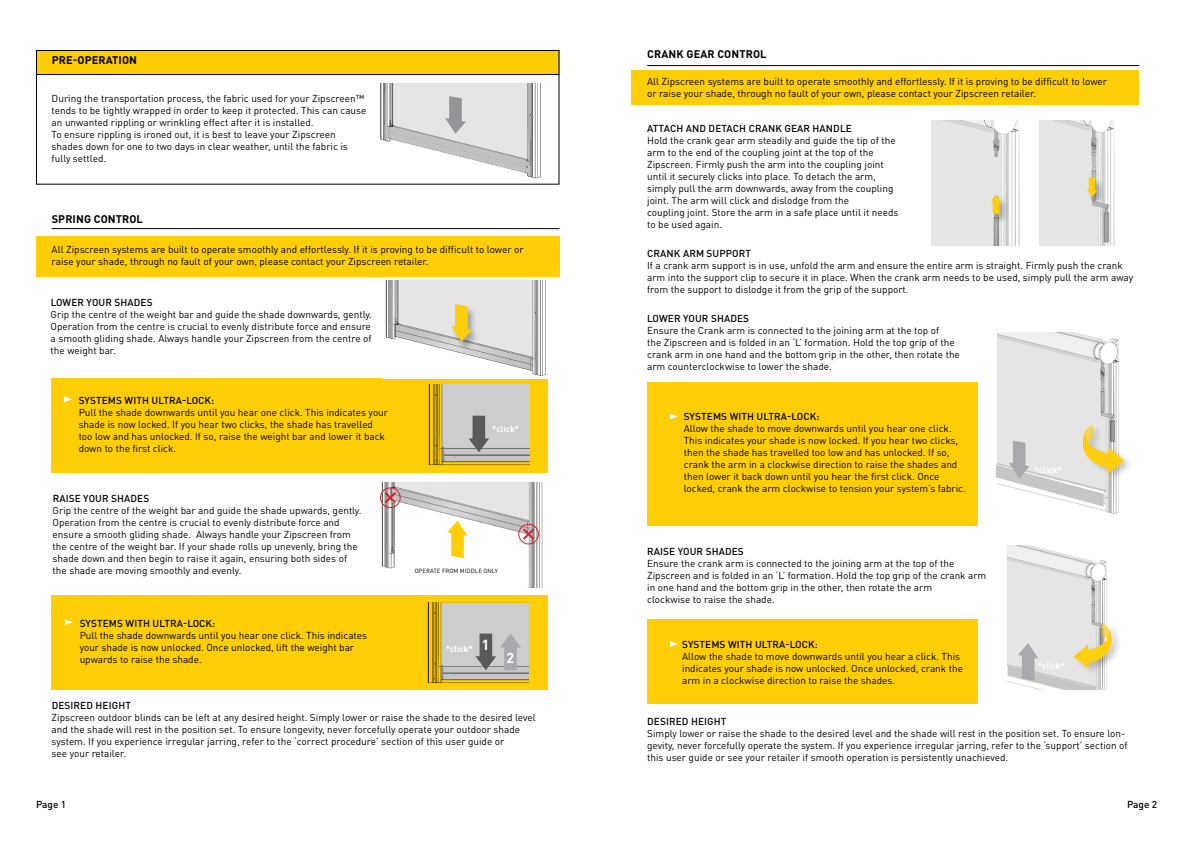
<style>
.page{position:relative;width:1191px;height:842px;background:#fff}
.page>*{position:absolute;margin:0;border:0;box-sizing:border-box;transform-origin:0 0}
.t1{font:700 14.5px "DINOT";color:#fff}
.t2{font:700 14.3px "DINOT";color:#fff}
.t3{font:700 11px "DINOT";letter-spacing:.01em;color:#000}
.t4{font:10px/12px "DINOT";color:#000}
.t5{font:500 10px "DINOT";letter-spacing:.01em;color:#000}
.t6{font:700 8.8px "DINOT";color:#fff}
.t7{font:6px "DINOT";letter-spacing:.01em;color:#000}
</style>
<div class="page">
<div style="left:36px;top:50px;width:523px;height:24px;background:#ffcd03"></div>
<div style="left:36px;top:50px;width:523px;height:25px;border:1px solid #000"></div>
<div style="left:647px;top:382px;width:489px;height:144px;background:#ffce06"></div>
<div style="left:52px;top:379px;width:496px;height:94px;background:#ffce06"></div>
<div style="left:52px;top:595px;width:496px;height:94px;background:#ffce06"></div>
<div style="left:647px;top:619px;width:489px;height:84px;background:#ffce06"></div>
<div style="left:978px;top:363px;width:163px;height:172px;background:#fff"></div>
<div style="left:978px;top:547px;width:163px;height:171px;background:#fff"></div>
<hr style="left:647px;top:65px;width:492px;height:1px;background:#000">
<hr style="left:52px;top:228px;width:507px;height:1px;background:#000">
<div style="left:36px;top:236px;width:523px;height:41px;background:#ffce06"></div>
<div style="left:631px;top:70px;width:508px;height:34px;background:#ffce06"></div>
<img style="left:380px;top:83px;width:161px;height:96px">
<img style="left:385px;top:280px;width:161px;height:96px">
<img style="left:381px;top:482px;width:162px;height:106px">
<img style="left:422px;top:603px;width:107px;height:87px">
<img style="left:997px;top:332px;width:122px;height:182px">
<img style="left:1007px;top:545px;width:100px;height:78px">
<img style="left:1039px;top:120px;width:76px;height:125px">
<img style="left:931px;top:120px;width:89px;height:125px">
<div style="left:450px;top:304px;width:31px;height:48px;background:#000;opacity:.3"></div>
<svg style="left:451px;top:304px;width:21px;height:38px"></svg>
<img style="left:423px;top:385px;width:107px;height:98px">
<svg style="left:389px;top:95px;width:139px;height:78px"></svg>
<svg style="left:447px;top:520px;width:21px;height:38px"></svg>
<svg style="left:468px;top:416px;width:21px;height:36px"></svg>
<svg style="left:475px;top:634px;width:46px;height:36px;background:#a3a4a5"></svg>
<div style="left:1082px;top:423px;width:51px;height:58px;background:#000;opacity:.2"></div>
<div style="left:1074px;top:622px;width:48px;height:54px;background:#000;opacity:.2"></div>
<svg style="left:995px;top:425px;width:129px;height:82px"></svg>
<svg style="left:1007px;top:623px;width:104px;height:67px;background:#dfdbcc"></svg>
<div style="left:1085px;top:177px;width:21px;height:30px;background:#000;opacity:.3"></div>
<svg style="left:1086px;top:177px;width:11px;height:20px"></svg>
<div style="left:989px;top:195px;width:21px;height:29px;background:#000;opacity:.3"></div>
<svg style="left:990px;top:195px;width:11px;height:19px"></svg>
<svg style="left:64px;top:396px;width:8px;height:6px"></svg>
<svg style="left:65px;top:619px;width:8px;height:6px"></svg>
<svg style="left:670px;top:413px;width:7px;height:6px"></svg>
<svg style="left:670px;top:641px;width:7px;height:6px"></svg>
<svg style="left:521px;top:527px;width:15px;height:14px"></svg>
<div style="left:518px;top:524px;width:21px;height:20px;border:1px solid #d2232a;border-radius:50%"></div>
<svg style="left:383px;top:490px;width:14px;height:15px"></svg>
<div style="left:380px;top:487px;width:21px;height:21px;border:1px solid #d2232a;border-radius:50%"></div>
<p class="t3" style="left:52px;top:53px;width:87px">PRE-OPERATION</p>
<p class="t4" style="left:52px;top:93px;width:316px">During the transportation process, the fabric used for your Zipscreen™ tends to be tightly wrapped in order to keep it protected. This can cause an unwanted rippling or wrinkling effect after it is installed.<br>To ensure rippling is ironed out, it is best to leave your Zipscreen shades down for one to two days in clear weather, until the fabric is fully settled.</p>
<p class="t3" style="left:52px;top:212px;width:93px">SPRING CONTROL</p>
<p class="t4" style="left:52px;top:244px;width:473px">All Zipscreen systems are built to operate smoothly and effortlessly. If it is proving to be difficult to lower or raise your shade, through no fault of your own, please contact your Zipscreen retailer.</p>
<p class="t5" style="left:51px;top:296px;width:103px">LOWER YOUR SHADES</p>
<p class="t4" style="left:51px;top:308px;width:323px;text-align:justify">Grip the centre of the weight bar and guide the shade downwards, gently.<br>Operation from the centre is crucial to evenly distribute force and ensure a smooth gliding shade. Always handle your Zipscreen from the centre of the weight bar.</p>
<p class="t5" style="left:79px;top:394px;width:137px">SYSTEMS WITH ULTRA-LOCK:</p>
<p class="t4" style="left:79px;top:406px;width:311px">Pull the shade downwards until you hear one click. This indicates your shade is now locked. If you hear two clicks, the shade has travelled too low and has unlocked. If so, raise the weight bar and lower it back down to the first click.</p>
<p class="t5" style="left:53px;top:492px;width:98px">RAISE YOUR SHADES</p>
<p class="t4" style="left:53px;top:504px;width:310px">Grip the centre of the weight bar and guide the shade upwards, gently.<br>Operation from the centre is crucial to evenly distribute force and ensure a smooth gliding shade. Always handle your Zipscreen from the centre of the weight bar. If your shade rolls up unevenly, bring the shade down and then begin to raise it again, ensuring both sides of the shade are moving smoothly and evenly.</p>
<p class="t5" style="left:80px;top:617px;width:137px">SYSTEMS WITH ULTRA-LOCK:</p>
<p class="t4" style="left:80px;top:629px;width:289px">Pull the shade downwards until you hear one click. This indicates your shade is now unlocked. Once unlocked, lift the weight bar upwards to raise the shade.</p>
<p class="t6" style="left:492px;top:423px;width:29px">*click*</p>
<p class="t7" style="left:415px;top:567px;width:85px">OPERATE FROM MIDDLE ONLY</p>
<p class="t6" style="left:446px;top:643px;width:29px">*click*</p>
<h1 class="t1" style="left:481px;top:636px;width:10px">1</h1>
<h2 class="t2" style="left:506px;top:649px;width:9px">2</h2>
<p class="t5" style="left:52px;top:699px;width:81px">DESIRED HEIGHT</p>
<p class="t4" style="left:52px;top:711px;width:485px">Zipscreen outdoor blinds can be left at any desired height. Simply lower or raise the shade to the desired level and the shade will rest in the position set. To ensure longevity, never forcefully operate your outdoor shade system. If you experience irregular jarring, refer to the ‘correct procedure’ section of this user guide or<br>see your retailer.</p>
<p class="t3" style="left:647px;top:47px;width:121px">CRANK GEAR CONTROL</p>
<p class="t4" style="left:647px;top:75px;width:461px">All Zipscreen systems are built to operate smoothly and effortlessly. If it is proving to be difficult to lower or raise your shade, through no fault of your own, please contact your Zipscreen retailer.</p>
<p class="t5" style="left:647px;top:122px;width:206px">ATTACH AND DETACH CRANK GEAR HANDLE</p>
<p class="t4" style="left:647px;top:135px;width:253px">Hold the crank gear arm steadily and guide the tip of the arm to the end of the coupling joint at the top of the Zipscreen. Firmly push the arm into the coupling joint until it securely clicks into place. To detach the arm, simply pull the arm downwards, away from the coupling joint. The arm will click and dislodge from the<br>coupling joint. Store the arm in a safe place until it needs to be used again.</p>
<p class="t5" style="left:647px;top:247px;width:105px">CRANK ARM SUPPORT</p>
<p class="t4" style="left:647px;top:259px;width:487px">If a crank arm support is in use, unfold the arm and ensure the entire arm is straight. Firmly push the crank arm into the support clip to secure it in place. When the crank arm needs to be used, simply pull the arm away from the support to dislodge it from the grip of the support.</p>
<p class="t5" style="left:647px;top:312px;width:103px">LOWER YOUR SHADES</p>
<p class="t4" style="left:647px;top:324px;width:314px">Ensure the Crank arm is connected to the joining arm at the top of<br>the Zipscreen and is folded in an ‘L’ formation. Hold the top grip of the crank arm in one hand and the bottom grip in the other, then rotate the arm counterclockwise to lower the shade.</p>
<p class="t5" style="left:684px;top:410px;width:137px">SYSTEMS WITH ULTRA-LOCK:</p>
<p class="t4" style="left:684px;top:423px;width:283px">Allow the shade to move downwards until you hear one click.<br>This indicates your shade is now locked. If you hear two clicks, then the shade has travelled too low and has unlocked. If so, crank the arm in a clockwise direction to raise the shades and then lower it back down until you hear the first click. Once locked, crank the arm clockwise to tension your system’s fabric.</p>
<p class="t6" style="left:1034px;top:464px;width:29px">*click*</p>
<p class="t5" style="left:647px;top:545px;width:98px">RAISE YOUR SHADES</p>
<p class="t4" style="left:647px;top:557px;width:341px">Ensure the crank arm is connected to the joining arm at the top of the Zipscreen and is folded in an ‘L’ formation. Hold the top grip of the crank arm in one hand and the bottom grip in the other, then rotate the arm<br>clockwise to raise the shade.</p>
<p class="t5" style="left:682px;top:637px;width:137px">SYSTEMS WITH ULTRA-LOCK:</p>
<p class="t4" style="left:682px;top:650px;width:282px">Allow the shade to move downwards until you hear a click. This indicates your shade is now unlocked. Once unlocked, crank the arm in a clockwise direction to raise the shades.</p>
<p class="t5" style="left:647px;top:715px;width:81px">DESIRED HEIGHT</p>
<p class="t4" style="left:647px;top:727px;width:482px">Simply lower or raise the shade to the desired level and the shade will rest in the position set. To ensure lon&shy;gevity, never forcefully operate the system. If you experience irregular jarring, refer to the ‘support’ section of this user guide or see your retailer if smooth operation is persistently unachieved.</p>
<p class="t6" style="left:1037px;top:660px;width:29px">*click*</p>
<p class="t5" style="left:36px;top:798px;width:32px">Page 1</p>
<p class="t5" style="left:1127px;top:798px;width:32px">Page 2</p>
</div>
